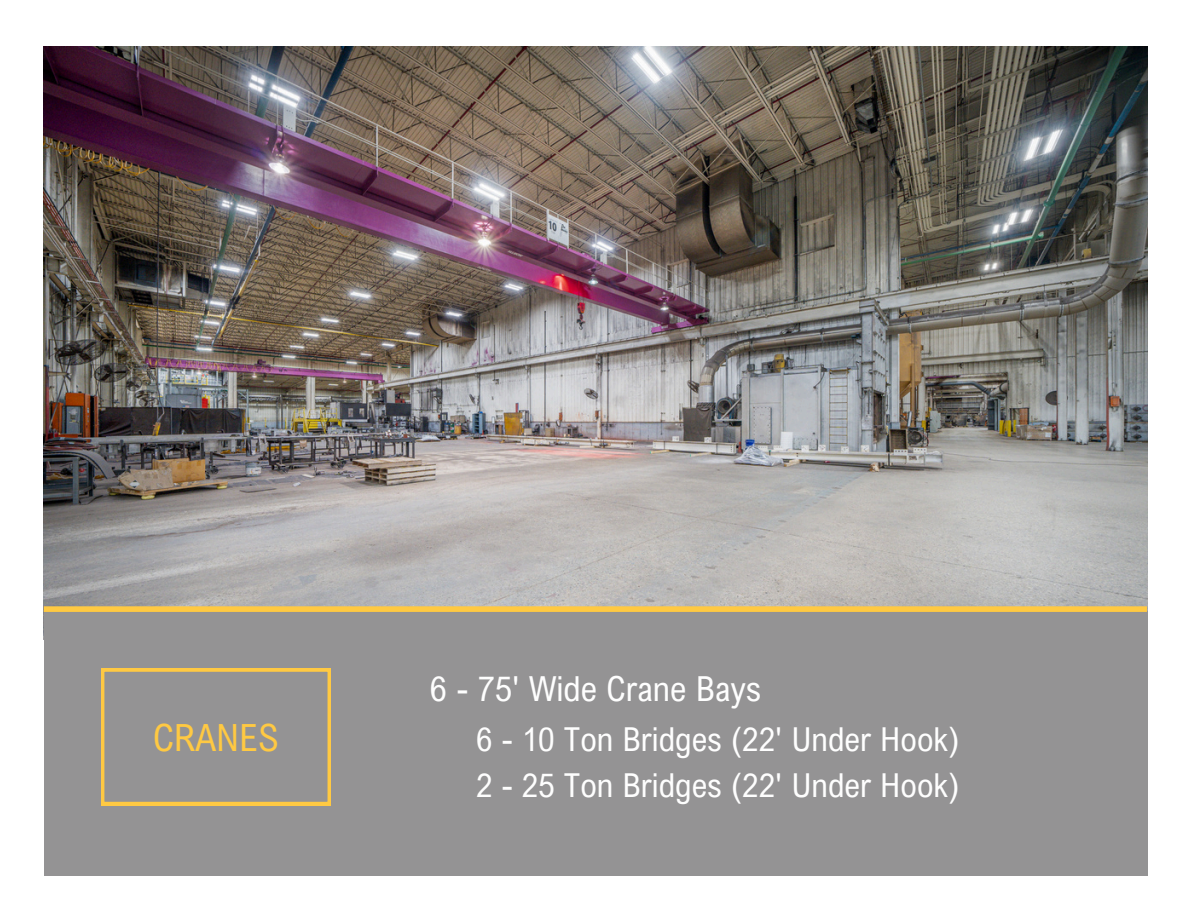
<style>
.page{position:relative;width:1188px;height:918px;background:#fff}
.page>*{position:absolute;margin:0;border:0;box-sizing:border-box;transform-origin:0 0}
.t1{font:37.5px "Arial Nova Cond";color:#ffc942}
.t2{font:34.5px "Arial Nova Cond";color:#fefefe}
.t3{font:33px "Arial Nova Cond";color:#fefefe}
</style>
<div class="page">
<img style="left:44px;top:46px;width:1103px;height:560px">
<div style="left:44px;top:611px;width:1104px;height:265px;background:#949394"></div>
<svg style="left:101px;top:668px;width:230px;height:137px"></svg>
<div style="left:44px;top:606px;width:1103px;height:6px;background:#ffc942"></div>
<h1 class="t1" style="left:153px;top:714px;width:127px">CRANES</h1>
<h2 class="t2" style="left:430px;top:667px;width:333px">6 - 75' Wide Crane Bays</h2>
<p class="t3" style="left:476px;top:719px;width:485px">6 - 10 Ton Bridges (22' Under Hook)</p>
<p class="t3" style="left:476px;top:765px;width:485px">2 - 25 Ton Bridges (22' Under Hook)</p>
</div>
